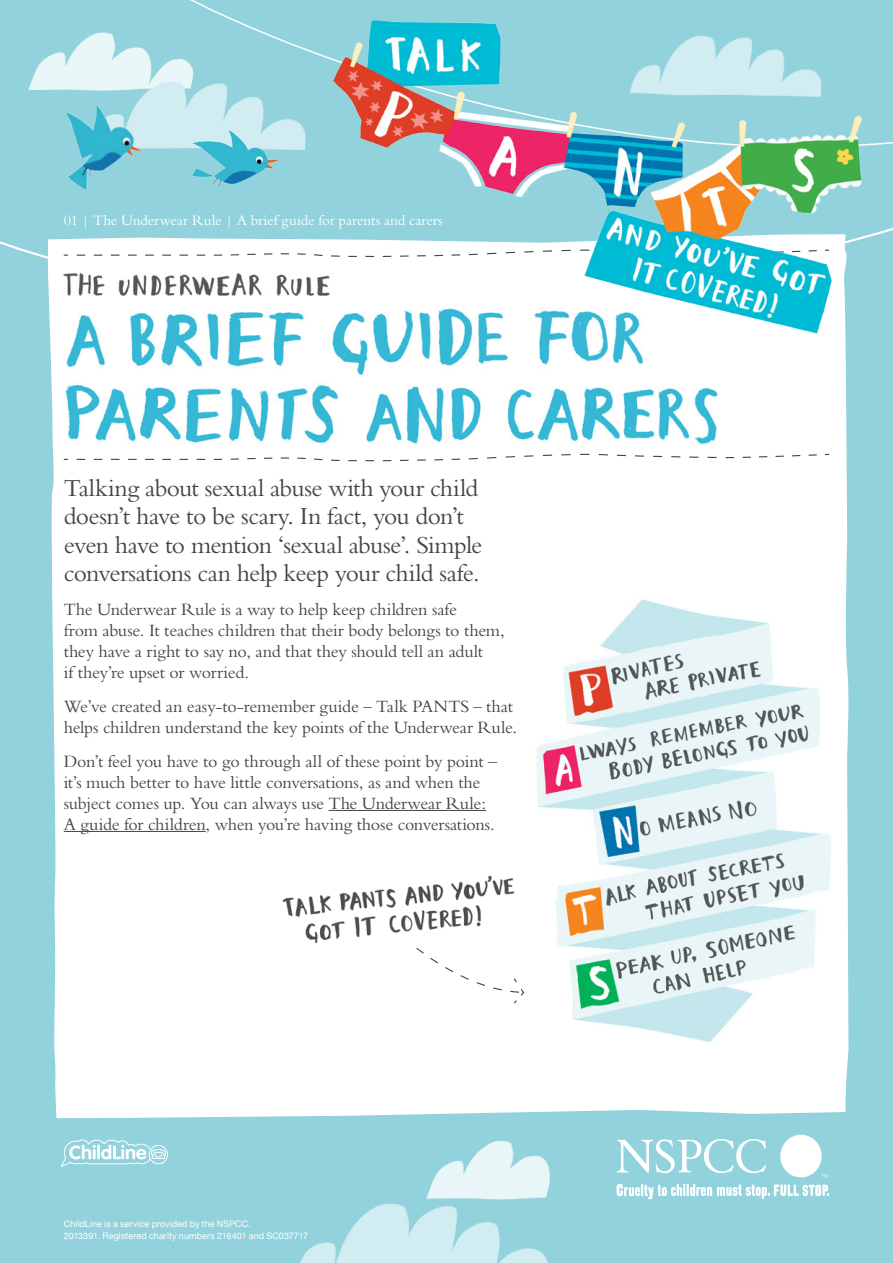
<style>
.page{position:relative;width:893px;height:1263px;background:#91d2dd}
.page>*{position:absolute;margin:0;border:0;box-sizing:border-box;transform-origin:0 0}
.t1{font:25.5px/28.5px "Bembo";letter-spacing:-.025em;color:#444548}
.t2{font:18px/21px "Bembo";letter-spacing:-.015em;color:#444548}
.t3{font:15px "Bembo";letter-spacing:-.005em;color:#fff}
.t4{font:9px/12px "Helvetica Neue";letter-spacing:.01em;color:#fff}
</style>
<div class="page">
<div style="left:780px;top:1135px;width:42px;height:42px;background:#fff;border-radius:50%"></div>
<svg style="left:617px;top:1138px;width:212px;height:61px"></svg>
<div style="left:48px;top:238px;width:801px;height:880px;background:#fff"></div>
<img style="left:57px;top:302px;width:671px;height:148px">
<svg style="left:63px;top:249px;width:264px;height:8px;background:#edeeee"></svg>
<svg style="left:63px;top:453px;width:767px;height:9px;background:#f3f3f3"></svg>
<img style="left:38px;top:32px;width:97px;height:35px">
<svg style="left:135px;top:0;width:758px;height:150px"></svg>
<div style="left:415px;top:947px;width:110px;height:58px;background:#fff"></div>
<img style="left:274px;top:871px;width:249px;height:76px">
<img style="left:527px;top:591px;width:313px;height:459px">
<img style="left:1px;top:67px;width:181px;height:186px">
<img style="left:169px;top:104px;width:133px;height:126px">
<img style="left:327px;top:0;width:563px;height:344px">
<img style="left:60px;top:263px;width:280px;height:39px">
<img style="left:412px;top:1109px;width:157px;height:73px">
<img style="left:300px;top:1182px;width:250px;height:81px">
<hr style="left:329px;top:810px;width:157px;height:1px;background:#444548">
<hr style="left:64px;top:831px;width:142px;height:1px;background:#444548">
<div style="left:149px;top:1145px;width:19px;height:19px;border:1px solid #fff;border-radius:50%"></div>
<svg style="left:61px;top:1139px;width:105px;height:27px"></svg>
<p class="t3" style="left:64px;top:212px;width:380px">01 | The Underwear Rule | A brief guide for parents and carers</p>
<h1 class="t1" style="left:64px;top:473px;width:420px">Talking about sexual abuse with your child doesn’t have to be scary. In fact, you don’t even have to mention ‘sexual abuse’. Simple conversations can help keep your child safe.</h1>
<p class="t2" style="left:64px;top:599px;width:443px">The Underwear Rule is a way to help keep children safe<br>from abuse. It teaches children that their body belongs to them, they have a right to say no, and that they should tell an adult<br>if they’re upset or worried.</p>
<p class="t2" style="left:64px;top:695px;width:455px">We’ve created an easy-to-remember guide – Talk PANTS – that helps children understand the key points of the Underwear Rule.</p>
<p class="t2" style="left:64px;top:750px;width:435px">Don’t feel you have to go through all of these point by point – it’s much better to have little conversations, as and when the subject comes up. You can always use The Underwear Rule:<br>A guide for children, when you’re having those conversations.</p>
<p class="t4" style="left:64px;top:1217px;width:246px">ChildLine is a service provided by the NSPCC.<br>2013391. Registered charity numbers 216401 and SC037717</p>
</div>
